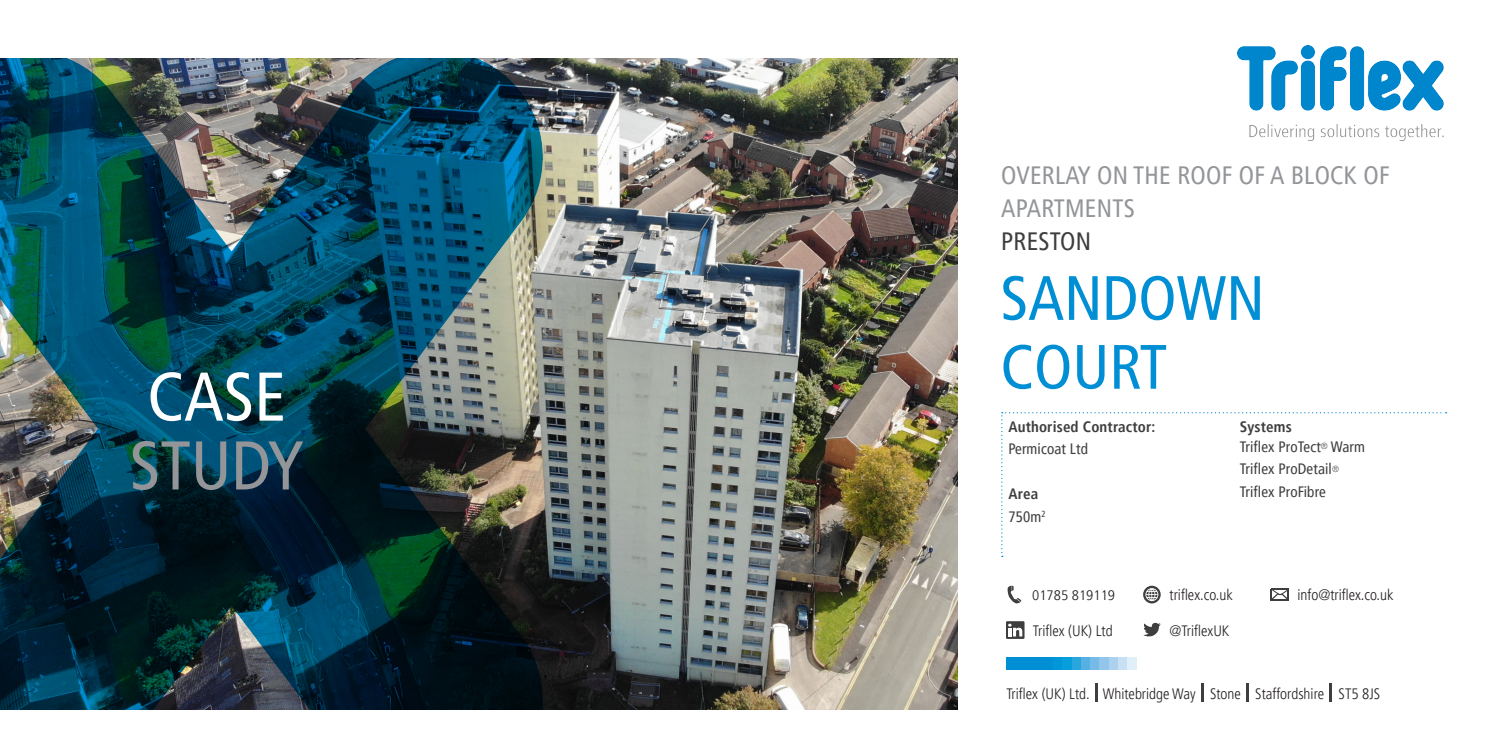
<style>
.page{position:relative;width:1489px;height:745px;background:#fff}
.page>*{position:absolute;margin:0;border:0;box-sizing:border-box;transform-origin:0 0}
.Headline{font:condensed 68.75px "Frutiger LT Pro";color:#939598}
.Headline-2{font:condensed 68.75px "Frutiger LT Pro";color:#fff}
.Headline-3{font:condensed 62.5px/68.8px "Frutiger LT Pro";color:#008fd5}
.Two-line_Overline{font:condensed 25px/32.5px "Frutiger LT Pro";letter-spacing:.01em;color:#939598}
.Two-line_Overline-2{font:condensed 25px "Frutiger LT Pro";letter-spacing:.01em;color:#3e3e3f}
.t1{font:300 condensed 15px "Frutiger LT Pro";color:#231f20}
.Headline-4{font:condensed 15px "Frutiger LT Pro";letter-spacing:.01em;color:#3e3e3f}
.Headline-5{font:700 condensed 15px "Frutiger LT Pro";letter-spacing:.01em;color:#3e3e3f}
.t2{font:300 condensed 13.62px "Frutiger LT Pro";color:#231f20;scale:1.1 1}
</style>
<div class="page">
<img style="left:542px;top:58px;width:415px;height:650px">
<img style="left:0;top:58px;width:542px;height:650px">
<svg style="left:1001px;top:412px;width:445px;height:144px"></svg>
<img style="left:1237px;top:45px;width:206px;height:96px">
<svg style="left:1143px;top:622px;width:17px;height:15px"></svg>
<svg style="left:1006px;top:621px;width:18px;height:17px"></svg>
<svg style="left:1143px;top:585px;width:17px;height:18px"></svg>
<svg style="left:1270px;top:588px;width:18px;height:12px"></svg>
<svg style="left:1007px;top:585px;width:14px;height:18px"></svg>
<div style="left:1006px;top:656px;width:125px;height:13px;background:#008fd5"></div>
<div style="left:1053px;top:656px;width:9px;height:13px;background:#0096d8"></div>
<div style="left:1062px;top:656px;width:9px;height:13px;background:#069edb"></div>
<div style="left:1071px;top:656px;width:10px;height:13px;background:#2aa6de"></div>
<div style="left:1081px;top:656px;width:9px;height:13px;background:#57b0e2"></div>
<div style="left:1090px;top:656px;width:9px;height:13px;background:#76bae7"></div>
<div style="left:1099px;top:656px;width:9px;height:13px;background:#92c5ea"></div>
<div style="left:1108px;top:656px;width:10px;height:13px;background:#acd2ef"></div>
<div style="left:1118px;top:656px;width:9px;height:13px;background:#c7e0f3"></div>
<div style="left:1127px;top:656px;width:9px;height:13px;background:#e1eff9"></div>
<hr style="left:1094px;top:683px;width:3px;height:18px;background:#3e3e3f">
<svg style="left:1201px;top:683px;width:2px;height:18px"></svg>
<svg style="left:1246px;top:683px;width:2px;height:18px"></svg>
<svg style="left:1329px;top:683px;width:2px;height:18px"></svg>
<p class="Headline-2" style="left:147px;top:356px;width:140px">CASE</p>
<p class="Headline" style="left:130px;top:425px;width:175px">STUDY</p>
<p class="Two-line_Overline" style="left:1001px;top:159px;width:390px">OVERLAY ON THE ROOF OF A BLOCK OF<br>APARTMENTS</p>
<p class="Two-line_Overline-2" style="left:1001px;top:226px;width:91px">PRESTON</p>
<p class="Headline-3" style="left:1000px;top:264px;width:266px">SANDOWN<br>COURT</p>
<p class="Headline-5" style="left:1008px;top:417px;width:148px">Authorised Contractor:</p>
<p class="Headline-4" style="left:1008px;top:440px;width:81px">Permicoat Ltd</p>
<p class="Headline-5" style="left:1008px;top:485px;width:31px">Area</p>
<p class="Headline-4" style="left:1008px;top:507px;width:39px">750m<sup>2</sup></p>
<p class="Headline-5" style="left:1239px;top:417px;width:54px">Systems</p>
<p class="Headline-4" style="left:1239px;top:437px;width:127px">Triflex ProTect<sup>®</sup> Warm</p>
<p class="Headline-4" style="left:1239px;top:460px;width:101px">Triflex ProDetail<sup>®</sup></p>
<p class="Headline-4" style="left:1239px;top:482px;width:88px">Triflex ProFibre</p>
<p class="t2" style="left:1032px;top:587px;width:77px">01785 819119</p>
<p class="t1" style="left:1169px;top:586px;width:65px">triflex.co.uk</p>
<p class="t1" style="left:1297px;top:586px;width:97px">info@triflex.co.uk</p>
<p class="t1" style="left:1032px;top:621px;width:81px">Triflex (UK) Ltd</p>
<p class="t1" style="left:1169px;top:621px;width:61px">@TriflexUK</p>
<p class="t1" style="left:1006px;top:684px;width:375px">Triflex (UK) Ltd. Whitebridge Way Stone Staffordshire ST5 8JS</p>
</div>
